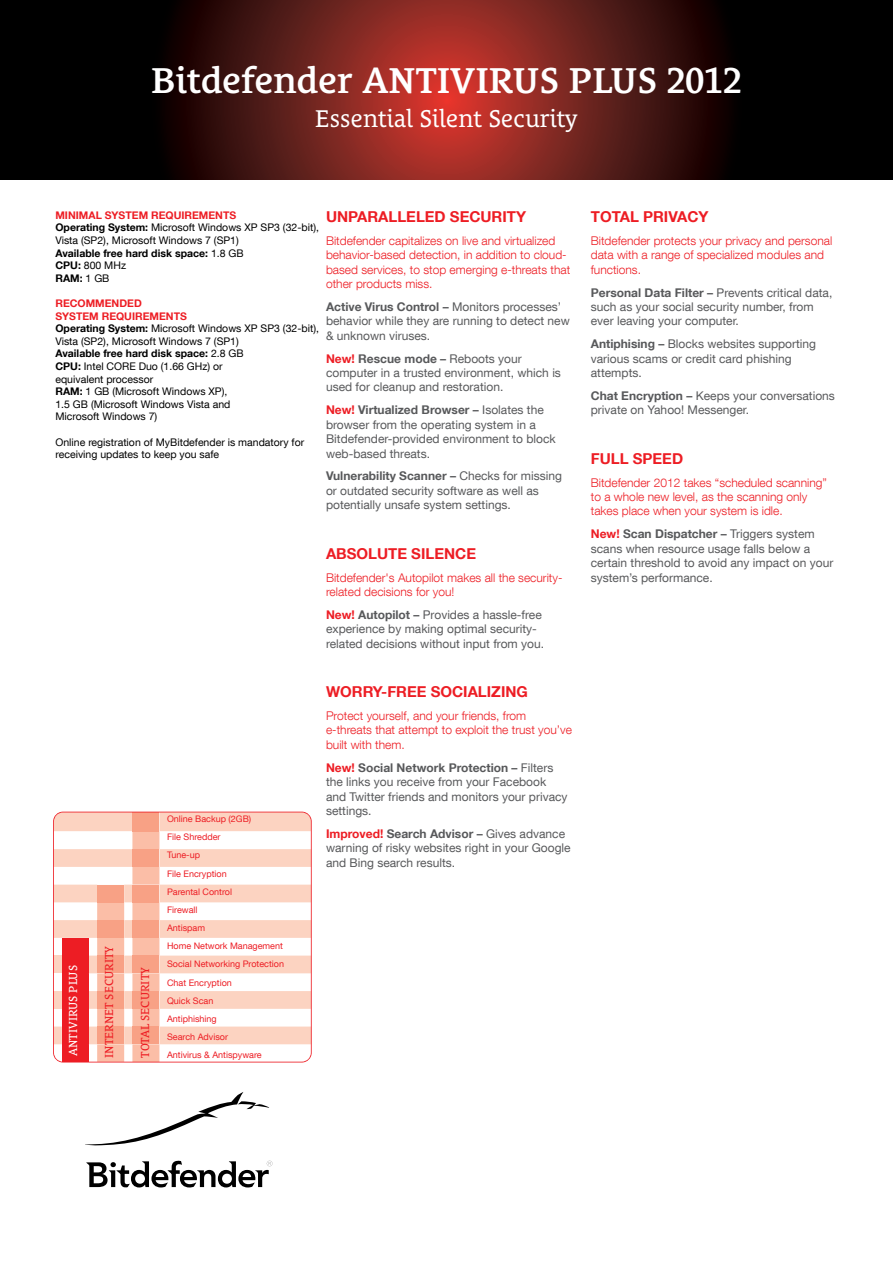
<style>
.page{position:relative;width:893px;height:1263px;background:#fff}
.page>*{position:absolute;margin:0;border:0;box-sizing:border-box;transform-origin:0 0}
.t1{font:600 36.75px "Le Monde Courrier Ptf";color:#fff}
.t2{font:24.75px "Le Monde Courrier Ptf";color:#fff}
.t3{font:700 15px "Helvetica Neue LT Com";color:#ed1d24}
.t4{font:12px/14.4px "Helvetica Neue LT Com";color:#58595b}
.t5{font:300 12px/14.4px "Helvetica Neue LT Com";color:#ed1d24}
.t6{font:11.85px "Le Monde Courrier Ptf";color:#ed1d24}
.t7{font:11.85px "Le Monde Courrier Ptf";color:#fff}
.t8{font:10.5px/12.6px "Helvetica Neue LT Com";color:#000}
.t9{font:9px/18.1px "Helvetica Neue LT Com";color:#ed1d24}
.s1{font-weight:700}
.s2{font-weight:700;color:#ed1d24}
</style>
<div class="page">
<svg style="left:0;top:0;width:893px;height:180px;background:#411310"></svg>
<svg style="left:85px;top:1092px;width:187px;height:96px"></svg>
<svg style="left:53px;top:812px;width:259px;height:250px"></svg>
<h1 class="t1" style="left:151px;top:50px;width:592px">Bitdefender ANTIVIRUS PLUS 2012</h1>
<h2 class="t2" style="left:315px;top:98px;width:264px">Essential Silent Security</h2>
<p class="t3" style="left:326px;top:207px;width:202px">UNPARALLELED SECURITY</p>
<p class="t5" style="left:326px;top:233px;width:246px">Bitdefender capitalizes on live and virtualized behavior-based detection, in addition to cloud&shy;based services, to stop emerging e-threats that other products miss.</p>
<p class="t4" style="left:326px;top:299px;width:245px"><span class="s1">Active Virus Control –</span> Monitors processes’ behavior while they are running to detect new &amp; unknown viruses.</p>
<p class="t4" style="left:326px;top:351px;width:236px"><span class="s2">New!</span> <span class="s1">Rescue mode –</span> Reboots your computer in a trusted environment, which is used for cleanup and restoration.</p>
<p class="t4" style="left:326px;top:403px;width:231px"><span class="s2">New!</span> <span class="s1">Virtualized Browser –</span> Isolates the browser from the operating system in a Bitdefender-provided environment to block web-based threats.</p>
<p class="t4" style="left:326px;top:469px;width:238px"><span class="s1">Vulnerability Scanner –</span> Checks for missing or outdated security software as well as potentially unsafe system settings.</p>
<p class="t3" style="left:326px;top:544px;width:152px">ABSOLUTE SILENCE</p>
<p class="t5" style="left:326px;top:570px;width:238px">Bitdefender's Autopilot makes all the security&shy;related decisions for you!</p>
<p class="t4" style="left:326px;top:607px;width:220px"><span class="s2">New!</span> <span class="s1">Autopilot –</span> Provides a hassle-free experience by making optimal security&shy;related decisions without input from you.</p>
<p class="t3" style="left:326px;top:682px;width:203px">WORRY-FREE SOCIALIZING</p>
<p class="t5" style="left:326px;top:708px;width:248px">Protect yourself, and your friends, from e-threats that attempt to exploit the trust you’ve built with them.</p>
<p class="t4" style="left:326px;top:760px;width:243px"><span class="s2">New!</span> <span class="s1">Social Network Protection –</span> Filters the links you receive from your Facebook and Twitter friends and monitors your privacy settings.</p>
<p class="t4" style="left:326px;top:826px;width:246px"><span class="s2">Improved!</span> <span class="s1">Search Advisor –</span> Gives advance warning of risky websites right in your Google and Bing search results.</p>
<p class="t8" style="left:55px;top:208px;width:265px"><span class="s2">MINIMAL SYSTEM REQUIREMENTS<br></span><span class="s1">Operating System:</span> Microsoft Windows XP SP3 (32-bit),<br>Vista (SP2), Microsoft Windows 7 (SP1)<br><span class="s1">Available free hard disk space:</span> 1.8 GB<br><span class="s1">CPU:</span> 800 MHz<br><span class="s1">RAM:</span> 1 GB</p>
<p class="t8" style="left:55px;top:297px;width:265px"><span class="s2">RECOMMENDED<br>SYSTEM REQUIREMENTS<br></span><span class="s1">Operating System:</span> Microsoft Windows XP SP3 (32-bit),<br>Vista (SP2), Microsoft Windows 7 (SP1)<br><span class="s1">Available free hard disk space:</span> 2.8 GB<br><span class="s1">CPU:</span> Intel CORE Duo (1.66 GHz) or<br>equivalent processor<br><span class="s1">RAM:</span> 1 GB (Microsoft Windows XP),<br>1.5 GB (Microsoft Windows Vista and<br>Microsoft Windows 7)</p>
<p class="t8" style="left:55px;top:435px;width:250px">Online registration of MyBitdefender is mandatory for receiving updates to keep you safe</p>
<p class="t9" style="left:167px;top:810px;width:118px">Online Backup (2GB)<br>File Shredder<br>Tune-up<br>File Encryption<br>Parental Control<br>Firewall<br>Antispam<br>Home Network Management<br>Social Networking Protection<br>Chat Encryption<br>Quick Scan<br>Antiphishing<br>Search Advisor<br>Antivirus &amp; Antispyware</p>
<p class="t6" style="left:100px;top:1058px;width:113px;rotate:-90deg">INTERNET SECURITY</p>
<p class="t7" style="left:63px;top:1056px;width:92px;rotate:-90deg">ANTIVIRUS PLUS</p>
<p class="t6" style="left:135px;top:1057px;width:92px;rotate:-90deg">TOTAL SECURITY</p>
<p class="t3" style="left:591px;top:207px;width:119px">TOTAL PRIVACY</p>
<p class="t5" style="left:591px;top:233px;width:243px">Bitdefender protects your privacy and personal data with a range of specialized modules and functions.</p>
<p class="t4" style="left:591px;top:285px;width:243px"><span class="s1">Personal Data Filter –</span> Prevents critical data, such as your social security number, from ever leaving your computer.</p>
<p class="t4" style="left:591px;top:336px;width:227px"><span class="s1">Antiphising –</span> Blocks websites supporting various scams or credit card phishing attempts.</p>
<p class="t4" style="left:591px;top:388px;width:246px"><span class="s1">Chat Encryption –</span> Keeps your conversations private on Yahoo! Messenger.</p>
<p class="t3" style="left:591px;top:449px;width:94px">FULL SPEED</p>
<p class="t5" style="left:591px;top:475px;width:238px">Bitdefender 2012 takes “scheduled scanning” to a whole new level, as the scanning only takes place when your system is idle.</p>
<p class="t4" style="left:591px;top:527px;width:244px"><span class="s2">New!</span> <span class="s1">Scan Dispatcher –</span> Triggers system scans when resource usage falls below a certain threshold to avoid any impact on your system’s performance.</p>
</div>
